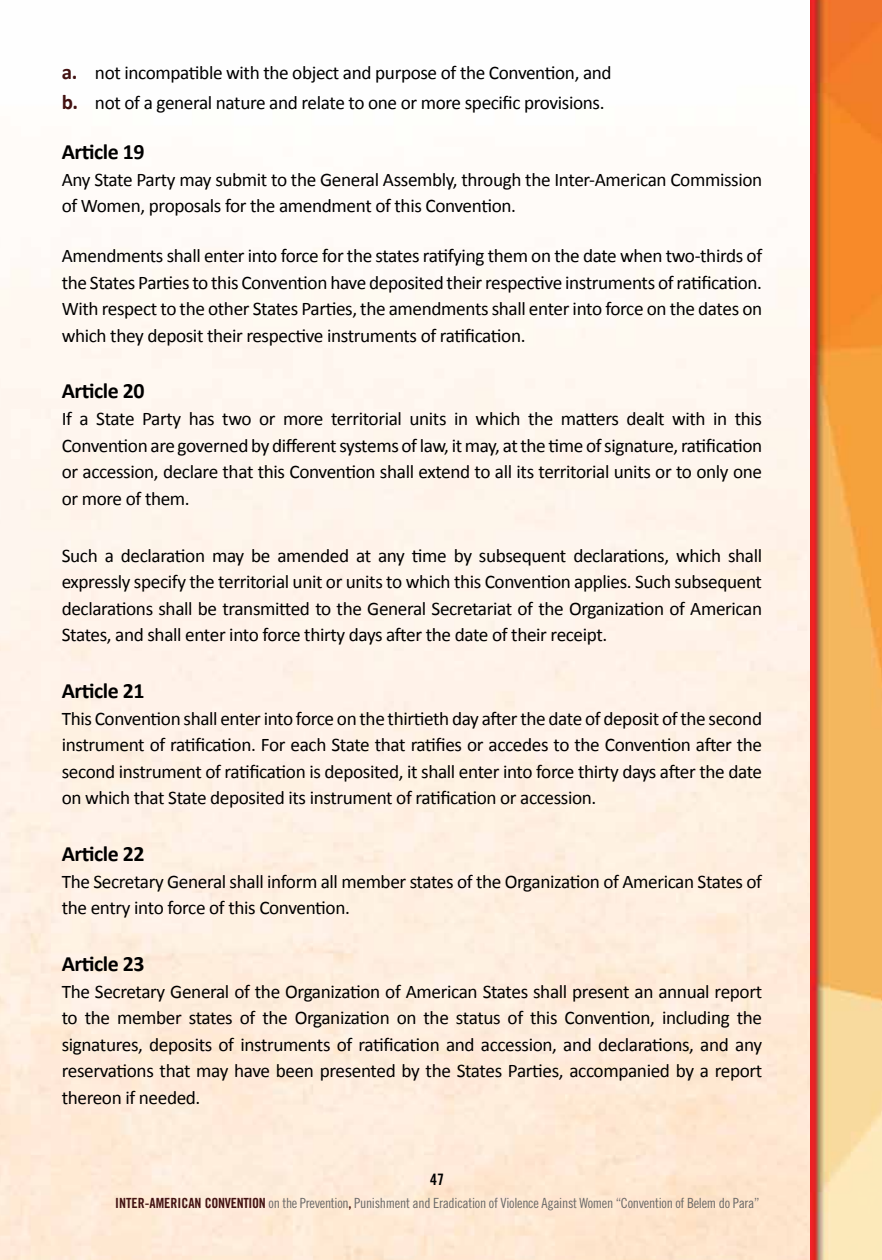
<style>
.page{position:relative;width:882px;height:1260px;background:#fff}
.page>*{position:absolute;margin:0;border:0;box-sizing:border-box;transform-origin:0 0}
.t1{font:700 21.88px "Calibri";letter-spacing:-.02em;color:#000}
.t2{font:19.25px/26.6px "Calibri";letter-spacing:-.02em;color:#000;text-align:justify}
.t3{font:15.75px "Trade Gothic LT Std Bd Cn 20";color:#000}
.t4{font:14px "Trade Gothic LT Std Cn 18";letter-spacing:-.02em;color:#6a6968}
.s1{font-weight:700;font-size:21px;color:#431212}
.s2{font-family:"Trade Gothic LT Std Bd Cn 20";color:#431212}
</style>
<div class="page">
<img style="left:0;top:0;width:811px;height:1260px">
<img style="left:811px;top:0;width:71px;height:1260px">
<p class="t2" style="left:62px;top:57px;width:552px;line-height:30.6px"><span class="s1">a.</span> not incompatible with the object and purpose of the Convention, and <span class="s1">b.</span> not of a general nature and relate to one or more specific provisions.</p>
<p class="t1" style="left:62px;top:138px;width:84px">Article 19</p>
<p class="t2" style="left:62px;top:166px;width:702px">Any State Party may submit to the General Assembly, through the Inter-American Commission of Women, proposals for the amendment of this Convention.</p>
<p class="t2" style="left:62px;top:242px;width:702px">Amendments shall enter into force for the states ratifying them on the date when two-thirds of the States Parties to this Convention have deposited their respective instruments of ratification.<br>With respect to the other States Parties, the amendments shall enter into force on the dates on which they deposit their respective instruments of ratification.</p>
<p class="t1" style="left:62px;top:377px;width:84px">Article 20</p>
<p class="t2" style="left:62px;top:405px;width:702px">If a State Party has two or more territorial units in which the matters dealt with in this Convention are governed by different systems of law, it may, at the time of signature, ratification or accession, declare that this Convention shall extend to all its territorial units or to only one or more of them.</p>
<p class="t2" style="left:62px;top:542px;width:702px">Such a declaration may be amended at any time by subsequent declarations, which shall expressly specify the territorial unit or units to which this Convention applies. Such subsequent declarations shall be transmitted to the General Secretariat of the Organization of American States, and shall enter into force thirty days after the date of their receipt.</p>
<p class="t1" style="left:62px;top:677px;width:84px">Article 21</p>
<p class="t2" style="left:62px;top:705px;width:702px">This Convention shall enter into force on the thirtieth day after the date of deposit of the second instrument of ratification. For each State that ratifies or accedes to the Convention after the second instrument of ratification is deposited, it shall enter into force thirty days after the date on which that State deposited its instrument of ratification or accession.</p>
<p class="t1" style="left:62px;top:840px;width:84px">Article 22</p>
<p class="t2" style="left:62px;top:868px;width:702px">The Secretary General shall inform all member states of the Organization of American States of the entry into force of this Convention.</p>
<p class="t1" style="left:62px;top:950px;width:84px">Article 23</p>
<p class="t2" style="left:62px;top:978px;width:702px">The Secretary General of the Organization of American States shall present an annual report to the member states of the Organization on the status of this Convention, including the signatures, deposits of instruments of ratification and accession, and declarations, and any reservations that may have been presented by the States Parties, accompanied by a report thereon if needed.</p>
<p class="t3" style="left:430px;top:1170px;width:15px">47</p>
<p class="t4" style="left:115px;top:1195px;width:646px"><span class="s2">INTER-AMERICAN CONVENTION</span> on the Prevention<span class="s2">,</span> Punishment and Eradication of Violence Against Women “Convention of Belem do Para”</p>
</div>
